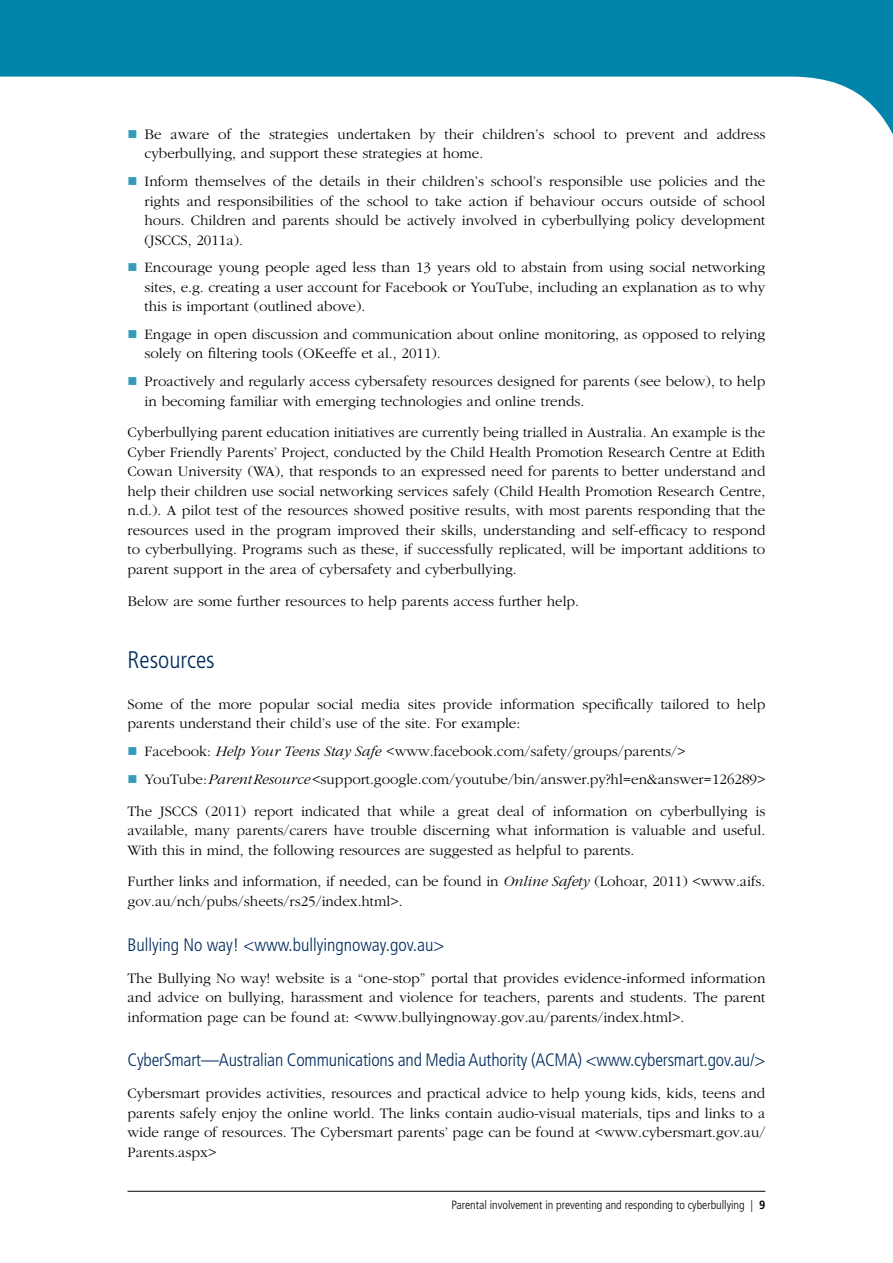
<style>
.page{position:relative;width:893px;height:1263px;background:#fff}
.page>*{position:absolute;margin:0;border:0;box-sizing:border-box;transform-origin:0 0}
.Heading_1{font:300 condensed 24px "Frutiger LT";color:#002b5c}
.Heading_3{font:300 condensed 18px "Frutiger LT";letter-spacing:-.01em;color:#002b5c}
.Body_Text{font:300 15px/19.5px "Garamond";color:#000;text-align:justify}
.t1{font:300 condensed 12px "Frutiger LT";color:#000}
.s1{font-style:italic}
.s2{font-weight:700}
</style>
<div class="page">
<svg style="left:0;top:0;width:893px;height:135px;fill:#0084a9"></svg>
<hr style="left:128px;top:1191px;width:637px;height:1px;background:#000">
<svg style="left:129px;top:130px;width:8px;height:5px"></svg>
<p class="Body_Text" style="left:145px;top:125px;width:622px">Be aware of the strategies undertaken by their children’s school to prevent and address cyberbullying, and support these strategies at home.</p>
<p class="Body_Text" style="left:145px;top:172px;width:622px">Inform themselves of the details in their children’s school’s responsible use policies and the rights and responsibilities of the school to take action if behaviour occurs outside of school hours. Children and parents should be actively involved in cyberbullying policy development (JSCCS, 2011a).</p>
<p class="Body_Text" style="left:145px;top:258px;width:622px">Encourage young people aged less than 13 years old to abstain from using social networking sites, e.g. creating a user account for Facebook or YouTube, including an explanation as to why this is important (outlined above).</p>
<p class="Body_Text" style="left:145px;top:325px;width:622px">Engage in open discussion and communication about online monitoring, as opposed to relying solely on filtering tools (OKeeffe et al., 2011).</p>
<p class="Body_Text" style="left:145px;top:372px;width:622px">Proactively and regularly access cybersafety resources designed for parents (see below), to help in becoming familiar with emerging technologies and online trends.</p>
<p class="Body_Text" style="left:128px;top:423px;width:639px">Cyberbullying parent education initiatives are currently being trialled in Australia. An example is the Cyber Friendly Parents’ Project, conducted by the Child Health Promotion Research Centre at Edith Cowan University (WA), that responds to an expressed need for parents to better understand and help their children use social networking services safely (Child Health Promotion Research Centre, n.d.). A pilot test of the resources showed positive results, with most parents responding that the resources used in the program improved their skills, understanding and self-efficacy to respond to cyberbullying. Programs such as these, if successfully replicated, will be important additions to parent support in the area of cybersafety and cyberbullying.</p>
<p class="Body_Text" style="left:128px;top:592px;width:453px">Below are some further resources to help parents access further help.</p>
<h2 class="Heading_1" style="left:128px;top:646px;width:89px">Resources</h2>
<p class="Body_Text" style="left:128px;top:695px;width:639px">Some of the more popular social media sites provide information specifically tailored to help parents understand their child’s use of the site. For example:</p>
<p class="Body_Text" style="left:145px;top:742px;width:542px">Facebook: <span class="s1">Help Your Teens Stay Safe</span> &lt;www.facebook.com/safety/groups/parents/&gt;</p>
<p class="Body_Text" style="left:145px;top:769px;width:622px">YouTube: <span class="s1">Parent Resource</span> &lt;support.google.com/youtube/bin/answer.py?hl=en&amp;answer=126289&gt;</p>
<p class="Body_Text" style="left:128px;top:801px;width:639px">The JSCCS (2011) report indicated that while a great deal of information on cyberbullying is available, many parents/carers have trouble discerning what information is valuable and useful.<br>With this in mind, the following resources are suggested as helpful to parents.</p>
<p class="Body_Text" style="left:128px;top:872px;width:639px">Further links and information, if needed, can be found in <span class="s1">Online Safety</span> (Lohoar, 2011) &lt;www.aifs. gov.au/nch/pubs/sheets/rs25/index.html&gt;.</p>
<h4 class="Heading_3" style="left:128px;top:934px;width:318px">Bullying No way! &lt;www.bullyingnoway.gov.au&gt;</h4>
<p class="Body_Text" style="left:128px;top:968px;width:639px">The Bullying No way! website is a “one-stop” portal that provides evidence-informed information and advice on bullying, harassment and violence for teachers, parents and students. The parent information page can be found at: &lt;www.bullyingnoway.gov.au/parents/index.html&gt;.</p>
<h4 class="Heading_3" style="left:128px;top:1050px;width:639px">CyberSmart—Australian Communications and Media Authority (ACMA) &lt;www.cybersmart.gov.au/&gt;</h4>
<p class="Body_Text" style="left:128px;top:1084px;width:639px">Cybersmart provides activities, resources and practical advice to help young kids, kids, teens and parents safely enjoy the online world. The links contain audio-visual materials, tips and links to a wide range of resources. The Cybersmart parents’ page can be found at &lt;www.cybersmart.gov.au/ Parents.aspx&gt;</p>
<p class="t1" style="left:451px;top:1198px;width:316px">Parental involvement in preventing and responding to cyberbullying | <span class="s2">9</span></p>
</div>
